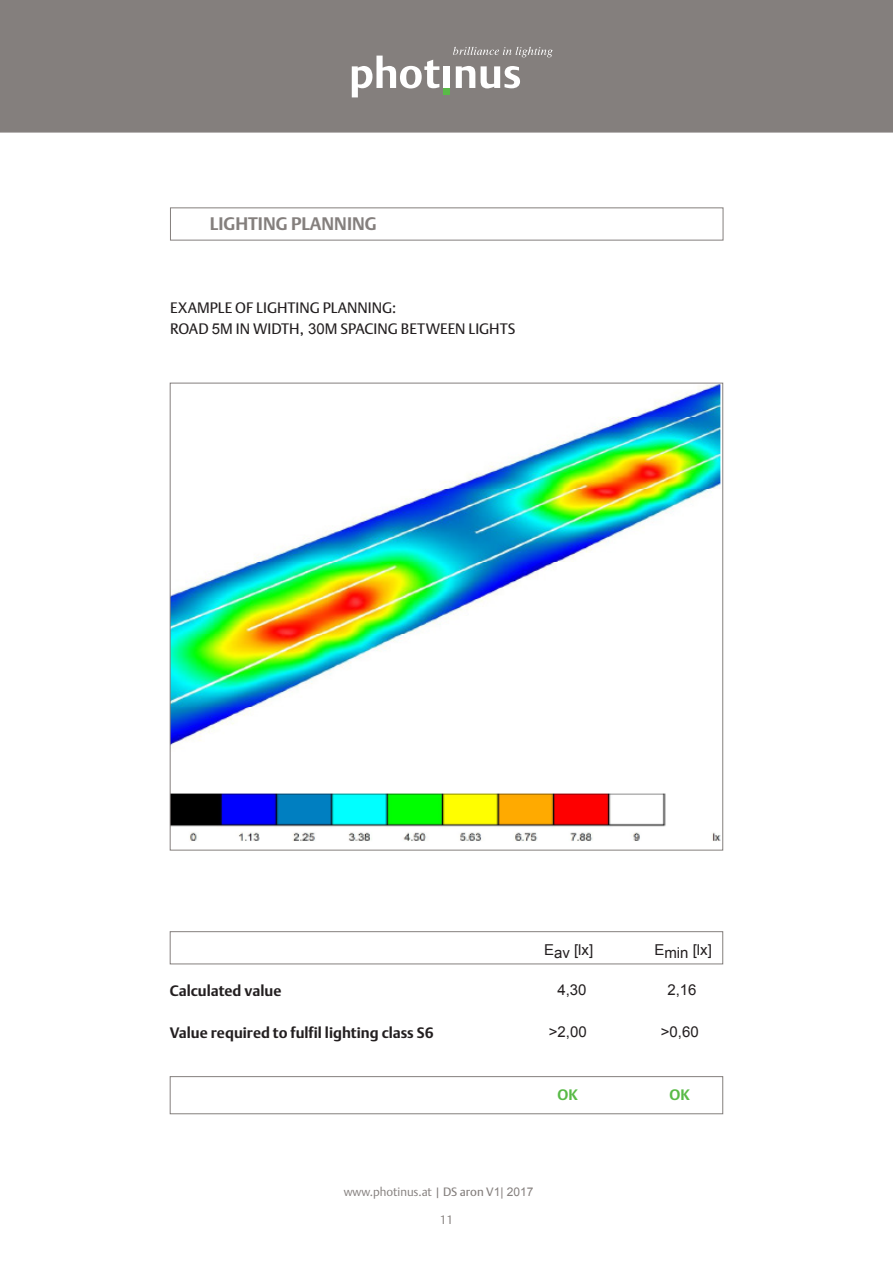
<style>
.page{position:relative;width:893px;height:1263px;background:#fff}
.page>*{position:absolute;margin:0;border:0;box-sizing:border-box;transform-origin:0 0}
.t1{font:700 18px "DTL Argo ST";color:#847f7d}
.t2{font:15px "DTL Argo ST";color:#231f20}
.t3{font:700 15px "DTL Argo ST";color:#231f20}
.t4{font:15px "Arial";color:#231f20}
.t5{font:700 15px "DTL Argo ST";color:#59ba47}
.t6{font:300 12px "DTL Argo T";color:#847f7d}
.s1{font-family:"Arial"}
.s2{font-family:"DTL Argo ST";font-weight:400}
.s3{font-family:"Arial";font-weight:400}
</style>
<div class="page">
<div style="left:0;top:0;width:893px;height:133px;background:#847f7d;border:2px solid #847f7d"></div>
<svg style="left:352px;top:47px;width:201px;height:50px"></svg>
<div style="left:170px;top:207px;width:553px;height:33px;border:1px solid #847f7d"></div>
<div style="left:170px;top:931px;width:553px;height:33px;border:1px solid #847f7d"></div>
<div style="left:170px;top:1076px;width:553px;height:38px;border:1px solid #847f7d"></div>
<img style="left:172px;top:385px;width:549px;height:456px">
<p class="t1" style="left:210px;top:213px;width:168px">LIGHTING PLANNING</p>
<p class="t2" style="left:170px;top:299px;width:228px">EXAMPLE OF LIGHTING PLANNING:</p>
<p class="t2" style="left:170px;top:320px;width:347px">ROAD <span class="s1">5</span>M IN WIDTH, <span class="s1">30</span>M SPACING BETWEEN LIGHTS</p>
<p class="t3" style="left:170px;top:982px;width:113px">Calculated value</p>
<p class="t3" style="left:170px;top:1024px;width:265px">Value required to fulfil lighting class S6</p>
<p class="t4" style="left:544px;top:940px;width:51px">Eav [lx]</p>
<p class="t4" style="left:654px;top:940px;width:59px">Emin [lx]</p>
<p class="t4" style="left:667px;top:980px;width:31px">2,16</p>
<p class="t4" style="left:661px;top:1022px;width:39px">&gt;0,60</p>
<p class="t4" style="left:557px;top:980px;width:31px">4,30</p>
<p class="t4" style="left:549px;top:1022px;width:39px">&gt;2,00</p>
<p class="t5" style="left:558px;top:1086px;width:22px">OK</p>
<p class="t5" style="left:670px;top:1086px;width:22px">OK</p>
<p class="t6" style="left:344px;top:1184px;width:191px">www.photinus.at | <span class="s2">DS aron V</span><span class="s3">1| 2017</span></p>
<p class="t6" style="left:440px;top:1212px;width:15px">11</p>
</div>
